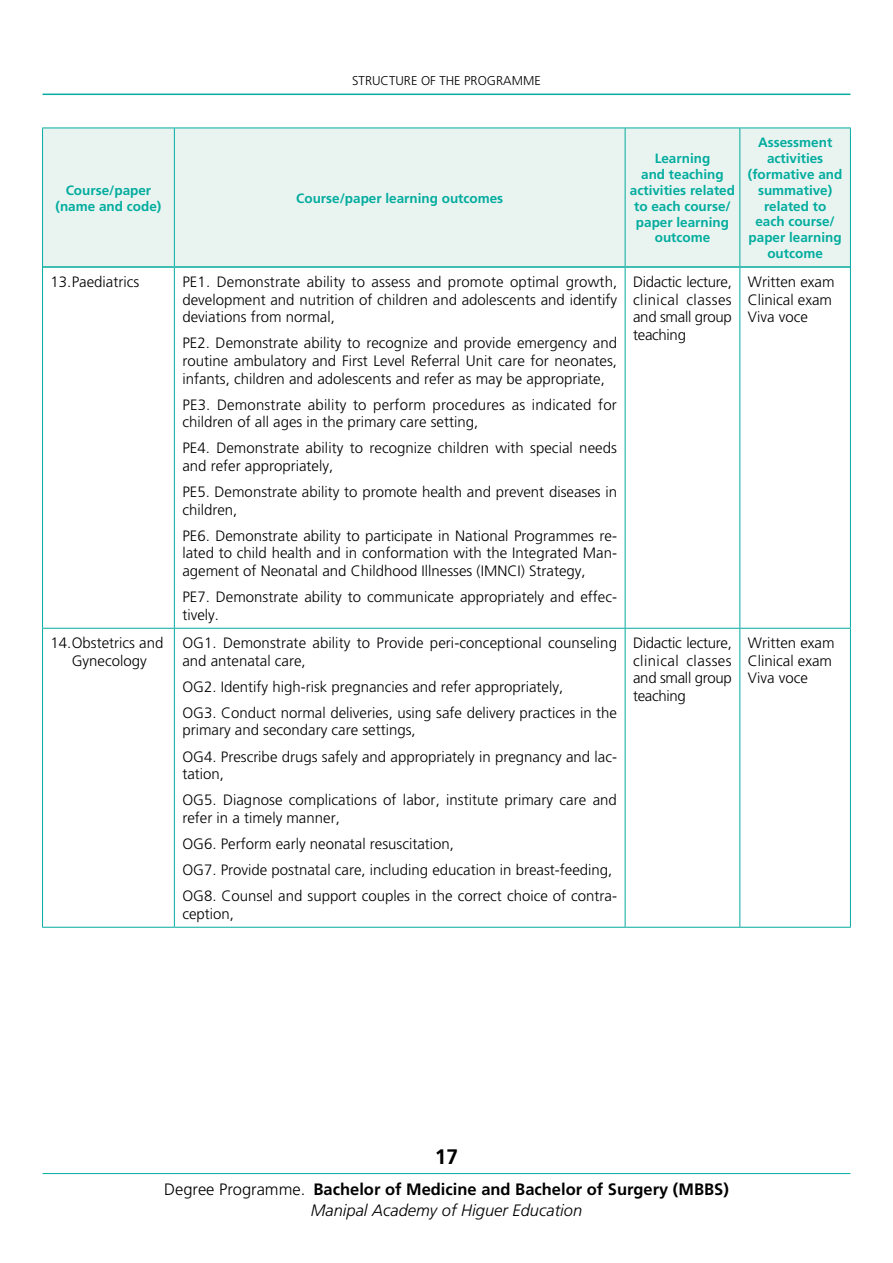
<style>
.page{position:relative;width:893px;height:1263px;background:#fff}
.page>*{position:absolute;margin:0;border:0;box-sizing:border-box;transform-origin:0 0}
.t1{font:700 21px "Frutiger LT Std";color:#000}
.t2{font:700 16.5px/21px "Frutiger LT Std";color:#000;text-align:center}
.t3{font:300 15px/17.5px "Frutiger LT Std";color:#000}
.t4{font:700 13.5px/16px "Frutiger LT Std";color:#03ac9e;text-align:center}
.t5{font:300 12.75px "Frutiger LT Std";color:#000}
.s1{font-weight:300}
.s2{font-weight:300;font-style:italic}
</style>
<div class="page">
<hr style="left:43px;top:94px;width:807px;height:1px;background:#03ac9e">
<hr style="left:43px;top:1173px;width:807px;height:1px;background:#03ac9e">
<div style="left:43px;top:129px;width:807px;height:137px;background:#e9f4f1"></div>
<hr style="left:42px;top:267px;width:1px;height:361px;background:#03ac9e">
<hr style="left:174px;top:268px;width:1px;height:360px;background:#03ac9e">
<hr style="left:625px;top:268px;width:1px;height:360px;background:#03ac9e">
<hr style="left:739px;top:268px;width:1px;height:360px;background:#03ac9e">
<hr style="left:850px;top:267px;width:1px;height:361px;background:#03ac9e">
<hr style="left:42px;top:128px;width:132px;height:1px;background:#03ac9e">
<hr style="left:42px;top:128px;width:1px;height:139px;background:#03ac9e">
<hr style="left:174px;top:128px;width:451px;height:1px;background:#03ac9e">
<hr style="left:174px;top:128px;width:1px;height:138px;background:#03ac9e">
<hr style="left:625px;top:128px;width:115px;height:1px;background:#03ac9e">
<hr style="left:625px;top:128px;width:1px;height:138px;background:#03ac9e">
<hr style="left:740px;top:128px;width:111px;height:1px;background:#03ac9e">
<hr style="left:739px;top:128px;width:1px;height:138px;background:#03ac9e">
<hr style="left:850px;top:128px;width:1px;height:139px;background:#03ac9e">
<hr style="left:43px;top:266px;width:131px;height:2px;background:#03ac9e">
<hr style="left:174px;top:266px;width:451px;height:2px;background:#03ac9e">
<hr style="left:625px;top:266px;width:115px;height:2px;background:#03ac9e">
<hr style="left:740px;top:266px;width:110px;height:2px;background:#03ac9e">
<hr style="left:42px;top:628px;width:132px;height:1px;background:#03ac9e">
<hr style="left:42px;top:629px;width:1px;height:298px;background:#03ac9e">
<hr style="left:174px;top:628px;width:451px;height:1px;background:#03ac9e">
<hr style="left:174px;top:629px;width:1px;height:298px;background:#03ac9e">
<hr style="left:625px;top:628px;width:115px;height:1px;background:#03ac9e">
<hr style="left:625px;top:629px;width:1px;height:298px;background:#03ac9e">
<hr style="left:740px;top:628px;width:111px;height:1px;background:#03ac9e">
<hr style="left:739px;top:629px;width:1px;height:298px;background:#03ac9e">
<hr style="left:850px;top:629px;width:1px;height:298px;background:#03ac9e">
<hr style="left:42px;top:927px;width:132px;height:1px;background:#03ac9e">
<hr style="left:174px;top:927px;width:451px;height:1px;background:#03ac9e">
<hr style="left:625px;top:927px;width:115px;height:1px;background:#03ac9e">
<hr style="left:740px;top:927px;width:111px;height:1px;background:#03ac9e">
<p class="t5" style="left:352px;top:73px;width:15px">Structure</p>
<p class="t5" style="left:421px;top:73px;width:27px">of the</p>
<p class="t5" style="left:464px;top:73px;width:33px">programme</p>
<p class="t4" style="left:56px;top:182px;width:107px">Course/paper (name and code)</p>
<p class="t4" style="left:296px;top:190px;width:209px">Course/paper learning outcomes</p>
<p class="t3" style="left:51px;top:273px;width:90px">13.Paediatrics</p>
<p class="t3" style="left:182px;top:273px;width:436px;text-align:justify">PE1. Demonstrate ability to assess and promote optimal growth, development and nutrition of children and adolescents and identify deviations from normal,</p>
<p class="t3" style="left:182px;top:335px;width:436px;text-align:justify">PE2. Demonstrate ability to recognize and provide emergency and routine ambulatory and First Level Referral Unit care for neonates, infants, children and adolescents and refer as may be appropriate,</p>
<p class="t3" style="left:182px;top:396px;width:436px">PE3. Demonstrate ability to perform procedures as indicated for children of all ages in the primary care setting,</p>
<p class="t3" style="left:182px;top:440px;width:436px">PE4. Demonstrate ability to recognize children with special needs and refer appropriately,</p>
<p class="t3" style="left:182px;top:483px;width:436px">PE5. Demonstrate ability to promote health and prevent diseases in children,</p>
<p class="t3" style="left:182px;top:527px;width:436px;text-align:justify">PE6. Demonstrate ability to participate in National Programmes re&shy;lated to child health and in conformation with the Integrated Man&shy;agement of Neonatal and Childhood Illnesses (IMNCI) Strategy,</p>
<p class="t3" style="left:182px;top:588px;width:436px">PE7. Demonstrate ability to communicate appropriately and effec&shy;tively.</p>
<p class="t3" style="left:51px;top:634px;width:114px;text-align:center">14. Obstetrics and<br>Gynecology</p>
<p class="t3" style="left:182px;top:634px;width:436px">OG1. Demonstrate ability to Provide peri-conceptional counseling and antenatal care,</p>
<p class="t3" style="left:182px;top:674px;width:436px;line-height:26.1px">OG2. Identify high-risk pregnancies and refer appropriately,<br>OG3. Conduct normal deliveries, using safe delivery practices in the</p>
<p class="t3" style="left:182px;top:717px;width:436px;line-height:26.1px">primary and secondary care settings,<br>OG4. Prescribe drugs safely and appropriately in pregnancy and lac-</p>
<p class="t3" style="left:182px;top:761px;width:436px;line-height:26.1px">tation,<br>OG5. Diagnose complications of labor, institute primary care and</p>
<p class="t3" style="left:182px;top:805px;width:436px;line-height:26.1px">refer in a timely manner,<br>OG6. Perform early neonatal resuscitation,<br>OG7. Provide postnatal care, including education in breast-feeding, OG8. Counsel and support couples in the correct choice of contra-</p>
<p class="t3" style="left:182px;top:905px;width:53px">ception,</p>
<p class="t4" style="left:630px;top:150px;width:107px">Learning<br>and teaching activities related to each course/ paper learning outcome</p>
<p class="t4" style="left:748px;top:134px;width:96px">Assessment activities (formative and summative) related to each course/ paper learning outcome</p>
<p class="t3" style="left:633px;top:273px;width:100px;text-align:justify">Didactic lecture, clinical classes and small group teaching</p>
<p class="t3" style="left:748px;top:273px;width:88px">Written exam<br>Clinical exam<br>Viva voce</p>
<p class="t3" style="left:633px;top:634px;width:100px;text-align:justify">Didactic lecture, clinical classes and small group teaching</p>
<p class="t3" style="left:748px;top:634px;width:88px">Written exam<br>Clinical exam<br>Viva voce</p>
<h1 class="t1" style="left:435px;top:1144px;width:25px">17</h1>
<p class="t2" style="left:164px;top:1179px;width:566px"><span class="s1">Degree Programme.</span> Bachelor of Medicine and Bachelor of Surgery (MBBS)<br><span class="s2">Manipal Academy of Higuer Education</span></p>
</div>
